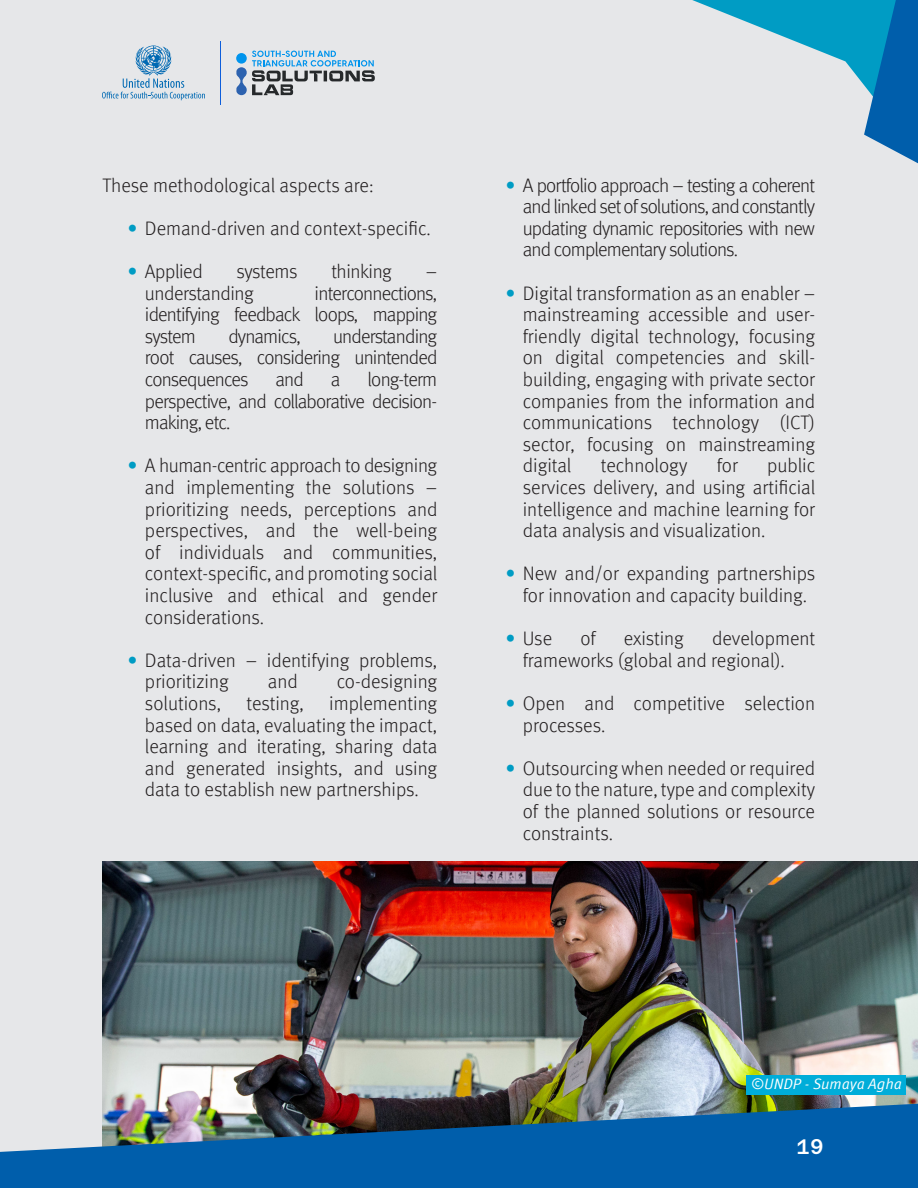
<style>
.page{position:relative;width:918px;height:1188px;background:#e6e7e9}
.page>*{position:absolute;margin:0;border:0;box-sizing:border-box;transform-origin:0 0}
.t1{font:500 21px "Azeret Mono";color:#fff}
.BODY{font:300 19.5px/21.6px "Meta Pro";letter-spacing:-.005em;color:#231f20;text-align:justify}
.BODY-2{font:300 19.5px "Meta Pro";letter-spacing:-.04em;color:#231f20}
.BODY-3{font:300 19.5px "Meta Pro";letter-spacing:-.025em;color:#231f20}
.PHOTO{font:italic 15px "Meta Pro";color:#fff}
.s1{font-weight:700;color:#009cc4}
</style>
<div class="page">
<svg style="left:236px;top:51px;width:139px;height:44px"></svg>
<div style="left:236px;top:53px;width:11px;height:11px;background:#0094ed;border-radius:50%"></div>
<hr style="left:220px;top:41px;width:1px;height:64px;background:#0d5edb">
<svg style="left:102px;top:45px;width:103px;height:55px"></svg>
<svg style="left:692px;top:0;width:226px;height:163px"></svg>
<img style="left:102px;top:861px;width:816px;height:243px">
<img style="left:0;top:1104px;width:918px;height:84px">
<div style="left:747px;top:1075px;width:159px;height:20px;background:#00add9"></div>
<p class="BODY" style="left:102px;top:173px;width:273px">These methodological aspects are:</p>
<p class="BODY" style="left:128px;top:216px;width:304px"><span class="s1">•</span> Demand-driven and context-specific.</p>
<p class="BODY" style="left:128px;top:260px;width:76px"><span class="s1">•</span> Applied</p>
<p class="BODY-3" style="left:237px;top:257px;width:62px">systems</p>
<p class="BODY" style="left:331px;top:260px;width:62px">thinking</p>
<p class="BODY" style="left:426px;top:260px;width:13px">–</p>
<p class="BODY" style="left:145px;top:281px;width:110px">understanding</p>
<p class="BODY" style="left:145px;top:281px;width:294px;text-indent:170px">interconnections, identifying feedback loops, mapping system</p>
<p class="BODY" style="left:145px;top:324px;width:294px;text-indent:188px">understanding root causes, considering unintended consequences</p>
<p class="BODY-2" style="left:228px;top:322px;width:74px">dynamics,</p>
<p class="BODY" style="left:275px;top:368px;width:30px">and</p>
<p class="BODY" style="left:331px;top:368px;width:11px">a</p>
<p class="BODY" style="left:145px;top:368px;width:294px;text-indent:223px">long-term perspective, and collaborative decision&shy;making, etc.</p>
<p class="BODY" style="left:145px;top:454px;width:294px;text-indent:-17px"><span class="s1">•</span> A human-centric approach to designing and implementing the solutions – prioritizing needs, perceptions and perspectives, and the well-being of individuals and communities, context-specific, and promoting social inclusive and ethical and gender considerations.</p>
<p class="BODY" style="left:145px;top:648px;width:294px;text-indent:-17px"><span class="s1">•</span> Data-driven – identifying problems, prioritizing</p>
<p class="BODY" style="left:268px;top:670px;width:32px">and</p>
<p class="BODY" style="left:337px;top:670px;width:102px">co-designing</p>
<p class="BODY" style="left:145px;top:692px;width:78px">solutions,</p>
<p class="BODY" style="left:246px;top:692px;width:59px">testing,</p>
<p class="BODY" style="left:145px;top:692px;width:294px;text-indent:184px">implementing based on data, evaluating the impact, learning and iterating, sharing data and generated insights, and using data to establish new partnerships.</p>
<p class="BODY" style="left:523px;top:173px;width:294px;text-indent:-17px"><span class="s1">•</span> A portfolio approach – testing a coherent and linked set of solutions, and constantly updating dynamic repositories with new and complementary solutions.</p>
<p class="BODY" style="left:523px;top:281px;width:294px;text-indent:-17px"><span class="s1">•</span> Digital transformation as an enabler – mainstreaming accessible and user&shy;friendly digital technology, focusing on digital competencies and skill&shy;building, engaging with private sector companies from the information and communications technology (ICT) sector, focusing on mainstreaming digital</p>
<p class="BODY" style="left:523px;top:454px;width:294px;text-indent:244px">public services delivery, and using artificial intelligence and machine learning for data analysis and visualization.</p>
<p class="BODY" style="left:506px;top:562px;width:311px;text-align:center"><span class="s1">•</span> New and/or expanding partnerships for innovation and capacity building.</p>
<p class="BODY" style="left:506px;top:627px;width:48px"><span class="s1">•</span> Use</p>
<p class="BODY" style="left:580px;top:627px;width:17px">of</p>
<p class="BODY" style="left:624px;top:627px;width:62px">existing</p>
<p class="BODY" style="left:601px;top:454px;width:88px">technology</p>
<p class="BODY" style="left:717px;top:454px;width:23px">for</p>
<p class="BODY" style="left:523px;top:627px;width:294px;text-indent:189px">development frameworks (global and regional).</p>
<p class="BODY" style="left:523px;top:692px;width:294px;text-indent:-17px"><span class="s1">•</span> Open and competitive selection processes.</p>
<p class="BODY" style="left:523px;top:756px;width:294px;text-indent:-17px"><span class="s1">•</span> Outsourcing when needed or required due to the nature, type and complexity of the planned solutions or resource constraints.</p>
<p class="PHOTO" style="left:751px;top:1072px;width:153px">©UNDP - Sumaya Agha</p>
<p class="t1" style="left:796px;top:1131px;width:29px">19</p>
</div>
